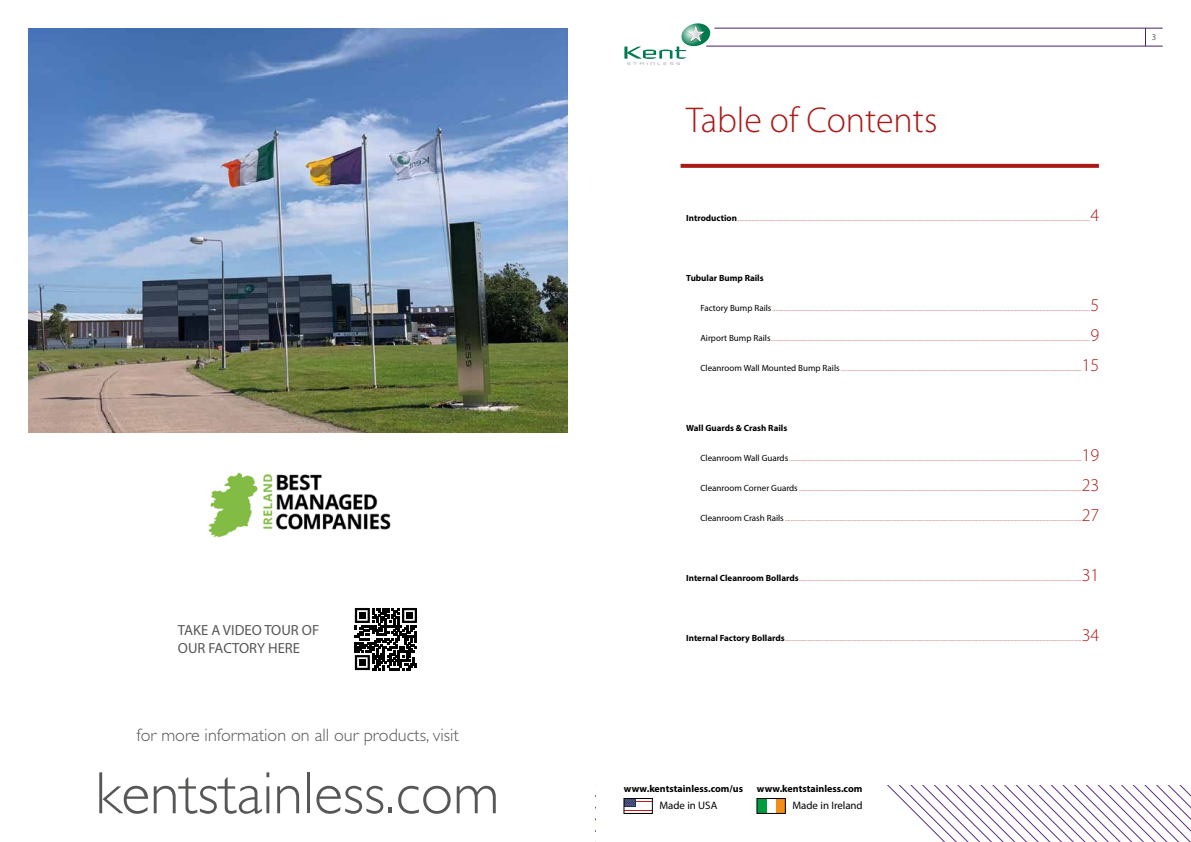
<style>
.page{position:relative;width:1191px;height:842px;background:#fff}
.page>*{position:absolute;margin:0;border:0;box-sizing:border-box;transform-origin:0 0}
.t1{font:300 60px "Gill Sans";color:#575756}
.t2{font:300 36px "Myriad Pro";color:#a91a17}
.t3{font:300 18px "Gill Sans";color:#575756}
.t4{font:300 18px "Myriad Pro";color:#a91a17}
.t5{font:14.7px/17.6px "Myriad Pro";color:#575756}
.t6{font:10.9px "Myriad Pro";color:#000}
.t7{font:700 10px "Myriad Pro";color:#000}
.t8{font:700 9px "Myriad Pro";color:#000}
.t9{font:300 9px "Myriad Pro";color:#000}
.t10{font:300 8px "Myriad Pro";color:#a91a17}
.s1{font-weight:700;font-size:9px;color:#000}
.s2{font-weight:400;font-size:9px;color:#000}
</style>
<div class="page">
<svg style="left:624px;top:23px;width:87px;height:42px"></svg>
<hr style="left:714px;top:28px;width:448px;height:1px;background:#48226a">
<hr style="left:706px;top:46px;width:456px;height:1px;background:#48226a">
<svg style="left:1145px;top:29px;width:1px;height:17px"></svg>
<svg style="left:887px;top:785px;width:304px;height:57px"></svg>
<svg style="left:595px;top:785px;width:1px;height:57px"></svg>
<div style="left:776px;top:798px;width:9px;height:15px;background:#f28e18"></div>
<div style="left:757px;top:798px;width:9px;height:15px;background:#009b3e"></div>
<div style="left:757px;top:798px;width:28px;height:15px;border:1px solid #000"></div>
<svg style="left:626px;top:800px;width:24px;height:11px"></svg>
<div style="left:624px;top:798px;width:28px;height:15px;border:1px solid #000"></div>
<svg style="left:680px;top:164px;width:419px;height:4px;fill:#a91a17"></svg>
<img style="left:208px;top:472px;width:183px;height:66px">
<img style="left:28px;top:28px;width:539px;height:404px">
<svg style="left:355px;top:608px;width:62px;height:62px"></svg>
<div style="left:359px;top:612px;width:6px;height:7px;background:#000"></div>
<div style="left:406px;top:612px;width:7px;height:7px;background:#000"></div>
<div style="left:359px;top:659px;width:6px;height:7px;background:#000"></div>
<p class="t9" style="left:1152px;top:32px;width:6px">3</p>
<h2 class="t2" style="left:686px;top:98px;width:253px">Table of Contents</h2>
<p class="t10" style="left:686px;top:214px;width:405px"><span class="s1">Introduction</span>.............................................................................................................................................................................................................................................................</p>
<h3 class="t4" style="left:1090px;top:205px;width:10px">4</h3>
<p class="t8" style="left:686px;top:272px;width:79px">Tubular Bump Rails</p>
<p class="t10" style="left:700px;top:304px;width:391px"><span class="s2">Factory Bump Rails</span>....................................................................................................................................................................................................................................</p>
<h3 class="t4" style="left:1090px;top:295px;width:10px">5</h3>
<p class="t10" style="left:700px;top:334px;width:391px"><span class="s2">Airport Bump Rails</span>.....................................................................................................................................................................................................................................</p>
<h3 class="t4" style="left:1090px;top:325px;width:10px">9</h3>
<p class="t10" style="left:700px;top:364px;width:383px"><span class="s2">Cleanroom Wall Mounted Bump Rails</span>.............................................................................................................................................................................</p>
<h3 class="t4" style="left:1081px;top:355px;width:19px">15</h3>
<p class="t8" style="left:686px;top:422px;width:103px">Wall Guards &amp; Crash Rails</p>
<p class="t10" style="left:700px;top:454px;width:383px"><span class="s2">Cleanroom Wall Guards</span>..................................................................................................................................................................................................................</p>
<h3 class="t4" style="left:1081px;top:445px;width:19px">19</h3>
<p class="t10" style="left:700px;top:484px;width:383px"><span class="s2">Cleanroom Corner Guards</span>...........................................................................................................................................................................................................</p>
<h3 class="t4" style="left:1081px;top:475px;width:19px">23</h3>
<p class="t10" style="left:700px;top:514px;width:383px"><span class="s2">Cleanroom Crash Rails</span> .....................................................................................................................................................................................................................</p>
<h3 class="t4" style="left:1081px;top:505px;width:19px">27</h3>
<p class="t10" style="left:686px;top:574px;width:397px"><span class="s1">Internal Cleanroom Bollards</span>...........................................................................................................................................................................................................</p>
<h3 class="t4" style="left:1081px;top:565px;width:19px">31</h3>
<h3 class="t5" style="left:178px;top:621px;width:143px">TAKE A VIDEO TOUR OF<br>OUR FACTORY HERE</h3>
<p class="t10" style="left:686px;top:634px;width:397px"><span class="s1">Internal Factory Bollards</span>.....................................................................................................................................................................................................................</p>
<h3 class="t4" style="left:1081px;top:625px;width:19px">34</h3>
<h3 class="t3" style="left:136px;top:721px;width:324px">for more information on all our products, visit</h3>
<h1 class="t1" style="left:96px;top:746px;width:405px">kentstainless.com</h1>
<p class="t7" style="left:161px;top:782px;width:107px">www.kentstainless.com</p>
<h3 class="t6" style="left:197px;top:799px;width:72px">Made in Ireland</h3>
<p class="t7" style="left:624px;top:782px;width:121px">www.kentstainless.com/us</p>
<h3 class="t6" style="left:659px;top:799px;width:59px">Made in USA</h3>
<p class="t7" style="left:757px;top:782px;width:107px">www.kentstainless.com</p>
<h3 class="t6" style="left:792px;top:799px;width:72px">Made in Ireland</h3>
</div>
